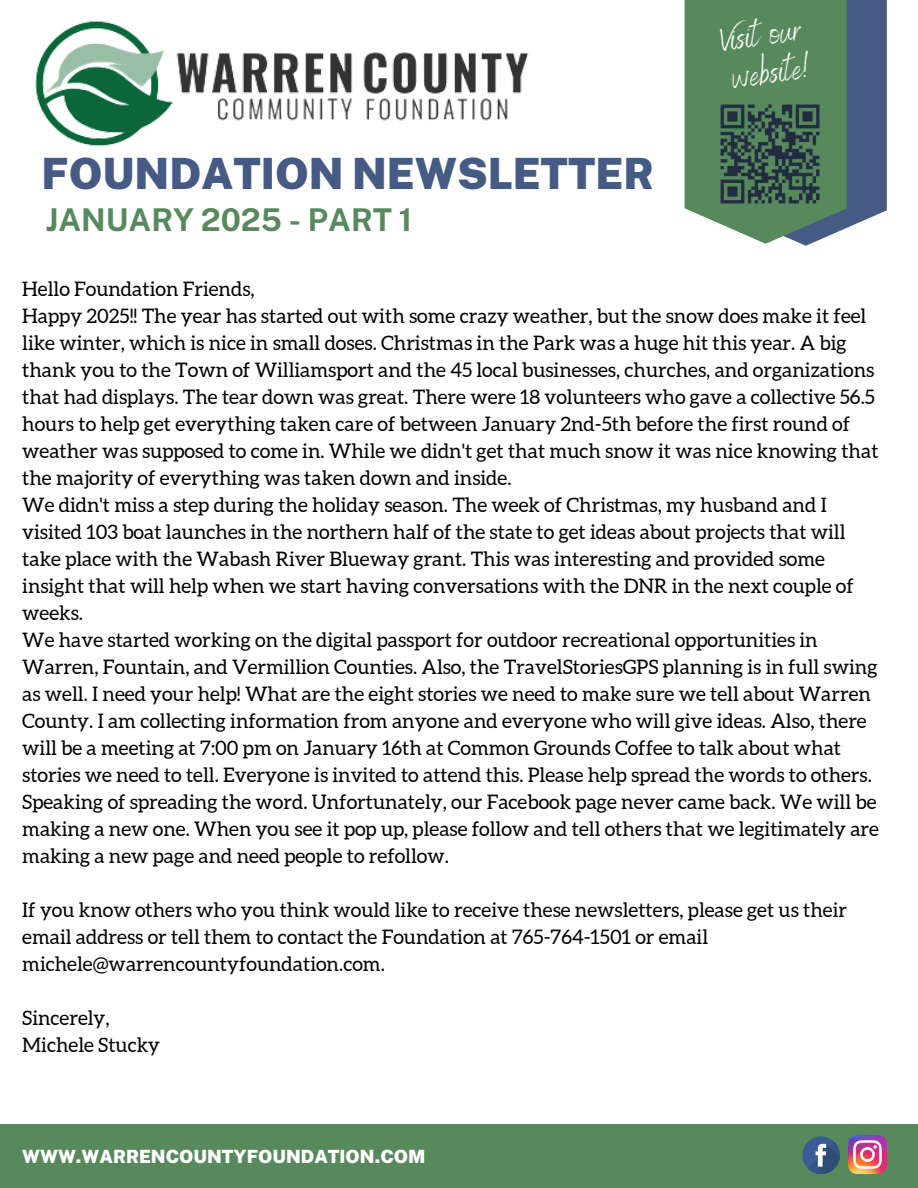
<style>
.page{position:relative;width:918px;height:1188px;background:#fff}
.page>*{position:absolute;margin:0;border:0;box-sizing:border-box;transform-origin:0 0}
.t1{font:900 43.05px "Public Sans";color:#465b84}
.t2{font:36px/38.4px "Benedict";color:#fffff9}
.t3{font:700 31.35px "Public Sans";color:#57895d}
.t4{font:19.95px/27px "Aleo";color:#000}
.t5{font:900 18.3px "Public Sans";color:#fff}
</style>
<div class="page">
<div style="left:0;top:1125px;width:918px;height:63px;background:#57895d"></div>
<svg style="left:685px;top:0;width:202px;height:246px;background:#618774"></svg>
<img style="left:35px;top:21px;width:494px;height:125px">
<img style="left:717px;top:100px;width:105px;height:107px">
<div style="left:802px;top:1136px;width:38px;height:38px;background:#3a5a98;border-radius:50%"></div>
<svg style="left:808px;top:1142px;width:32px;height:32px"></svg>
<img style="left:848px;top:1135px;width:39px;height:38px">
<p class="t1" style="left:42px;top:148px;width:614px">FOUNDATION NEWSLETTER</p>
<p class="t3" style="left:46px;top:201px;width:368px">JANUARY 2025 - PART 1</p>
<p class="t2" style="left:718px;top:19px;width:86px;rotate:-8deg">Visit our website!</p>
<h1 class="t4" style="left:22px;top:276px;width:234px">Hello Foundation Friends,</h1>
<h3 class="t4" style="left:22px;top:303px;width:858px">Happy 2025!! The year has started out with some crazy weather, but the snow does make it feel like winter, which is nice in small doses. Christmas in the Park was a huge hit this year. A big thank you to the Town of Williamsport and the 45 local businesses, churches, and organizations that had displays. The tear down was great. There were 18 volunteers who gave a collective 56.5 hours to help get everything taken care of between January 2nd-5th before the first round of weather was supposed to come in. While we didn't get that much snow it was nice knowing that the majority of everything was taken down and inside.</h3>
<h2 class="t4" style="left:22px;top:492px;width:833px">We didn't miss a step during the holiday season. The week of Christmas, my husband and I visited 103 boat launches in the northern half of the state to get ideas about projects that will take place with the Wabash River Blueway grant. This was interesting and provided some insight that will help when we start having conversations with the DNR in the next couple of weeks.</h2>
<p class="t4" style="left:22px;top:627px;width:857px">We have started working on the digital passport for outdoor recreational opportunities in Warren, Fountain, and Vermillion Counties. Also, the TravelStoriesGPS planning is in full swing as well. I need your help! What are the eight stories we need to make sure we tell about Warren County. I am collecting information from anyone and everyone who will give ideas. Also, there will be a meeting at 7:00 pm on January 16th at Common Grounds Coffee to talk about what stories we need to tell. Everyone is invited to attend this. Please help spread the words to others.</p>
<p class="t4" style="left:22px;top:789px;width:858px">Speaking of spreading the word. Unfortunately, our Facebook page never came back. We will be making a new one. When you see it pop up, please follow and tell others that we legitimately are making a new page and need people to refollow.</p>
<p class="t4" style="left:22px;top:897px;width:826px">If you know others who you think would like to receive these newsletters, please get us their email address or tell them to contact the Foundation at 765-764-1501 or email michele@warrencountyfoundation.com.</p>
<p class="t4" style="left:22px;top:1005px;width:89px">Sincerely,</p>
<p class="t4" style="left:22px;top:1032px;width:139px">Michele Stucky</p>
<p class="t5" style="left:22px;top:1146px;width:405px">WWW.WARRENCOUNTYFOUNDATION.COM</p>
</div>
